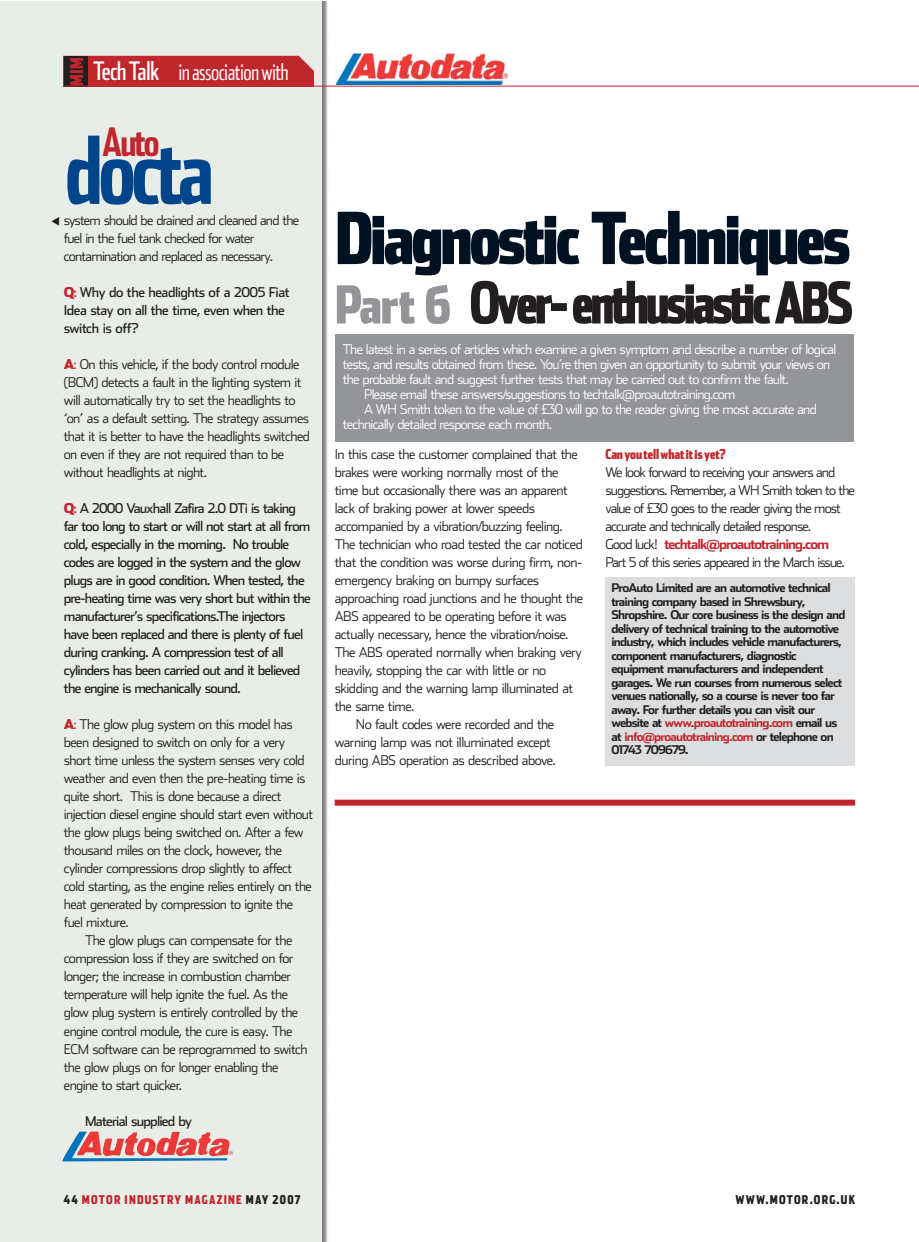
<style>
.page{position:relative;width:919px;height:1242px;background:#fff}
.page>*{position:absolute;margin:0;border:0;box-sizing:border-box;transform-origin:0 0}
.t1{font:700 91.95px "Stainless Comp";letter-spacing:-.045em;color:#00448b}
.t2{font:900 71.1px "Stainless Comp";letter-spacing:-.04em;color:#001221}
.t3{font:700 55.2px "Stainless Comp";letter-spacing:-.04em;color:#231f20}
.t4{font:700 38.85px "Stainless Comp";color:#c0272d}
.t5{font:300 22.95px "Stainless Comp";letter-spacing:-.025em;color:#fff}
.t6{font:900 17.55px "Stainless Comp";color:#c0272d}
.t7{font:300 13.5px/18px "Stainless";letter-spacing:-.04em;color:#231f20}
.t8{font:13.5px/18px "Stainless";letter-spacing:-.055em;color:#231f20}
.t9{font:300 13.5px "Stainless";letter-spacing:-.055em;color:#fff}
.t10{font:300 13.5px/18px "Stainless";letter-spacing:-.065em;color:#231f20}
.t11{font:13.5px/18px "Stainless";letter-spacing:-.035em;color:#231f20}
.t12{font:900 13.5px "Stainless Comp";letter-spacing:-.01em;color:#c0272d}
.t13{font:700 12px/13.5px "Stainless";letter-spacing:-.065em;color:#231f20}
.t14{font:900 12px "Stainless Comp";letter-spacing:.105em;color:#c0272d}
.t15{font:900 12px "Stainless Comp";letter-spacing:.105em;color:#231f20}
.s1{font-weight:400;font-size:25.5px}
.s2{font-weight:900;color:#c0272d}
.s3{color:#c0272d}
.s4{font-weight:900;font-size:51.9px;color:#939598}
.s5{font-weight:700;color:#c0272d}
.s6{color:#231f20}
</style>
<div class="page">
<img style="left:321px;top:1px;width:20px;height:1240px">
<div style="left:0;top:1px;width:321px;height:1240px;background:#e9ede8"></div>
<svg style="left:336px;top:45px;width:172px;height:44px"></svg>
<img style="left:336px;top:54px;width:172px;height:30px">
<img style="left:62px;top:1131px;width:171px;height:30px">
<div style="left:87px;top:56px;width:227px;height:30px;background:#c0272d"></div>
<div style="left:64px;top:56px;width:23px;height:30px;background:#231f20"></div>
<div style="left:605px;top:577px;width:250px;height:188px;background:#dcddde"></div>
<hr style="left:64px;top:86px;width:854px;height:1px;background:#c0272d">
<div style="left:334px;top:799px;width:521px;height:6px;background:#c0272d"></div>
<div style="left:335px;top:334px;width:519px;height:107px;background:#939598"></div>
<p class="t6" style="left:68px;top:86px;width:30px;rotate:-90deg">MIM</p>
<h3 class="t5" style="left:93px;top:64px;width:197px"><span class="s1">Tech Talk</span> in association with</h3>
<h3 class="t4" style="left:102px;top:123px;width:59px">Auto</h3>
<h1 class="t1" style="left:65px;top:127px;width:151px">docta</h1>
<p class="t7" style="left:64px;top:212px;width:237px">system should be drained and cleaned and the fuel in the fuel tank checked for water contamination and replaced as necessary.</p>
<p class="t11" style="left:64px;top:284px;width:227px"><span class="s2">Q</span><span class="s3">:</span> Why do the headlights of a 2005 Fiat<br>Idea stay on all the time, even when the switch is off?</p>
<p class="t7" style="left:64px;top:356px;width:248px"><span class="s2">A</span><span class="s3">:</span> On this vehicle, if the body control module (BCM) detects a fault in the lighting system it will automatically try to set the headlights to ‘on’ as a default setting. The strategy assumes that it is better to have the headlights switched on even if they are not required than to be without headlights at night.</p>
<p class="t8" style="left:64px;top:500px;width:248px"><span class="s2">Q</span><span class="s3">:</span> A 2000 Vauxhall Zafira 2.0 DTi is taking far too long to start or will not start at all from cold, especially in the morning. No trouble codes are logged in the system and the glow plugs are in good condition. When tested, the pre-heating time was very short but within the manufacturer’s specifications.The injectors have been replaced and there is plenty of fuel during cranking. A compression test of all cylinders has been carried out and it believed the engine is mechanically sound.</p>
<p class="t7" style="left:64px;top:716px;width:230px"><span class="s2">A</span><span class="s3">:</span> The glow plug system on this model has</p>
<p class="t7" style="left:64px;top:734px;width:223px">been designed to switch on only for a very</p>
<p class="t7" style="left:64px;top:752px;width:242px">short time unless the system senses very cold</p>
<p class="t7" style="left:64px;top:770px;width:243px">weather and even then the pre-heating time is</p>
<p class="t7" style="left:64px;top:788px;width:219px">quite short. This is done because a direct</p>
<p class="t7" style="left:64px;top:806px;width:251px">injection diesel engine should start even without</p>
<p class="t7" style="left:64px;top:824px;width:241px">the glow plugs being switched on. After a few</p>
<p class="t7" style="left:64px;top:842px;width:220px">thousand miles on the clock, however, the</p>
<p class="t7" style="left:64px;top:860px;width:230px">cylinder compressions drop slightly to affect</p>
<p class="t7" style="left:64px;top:878px;width:250px">cold starting, as the engine relies entirely on the</p>
<p class="t7" style="left:64px;top:896px;width:231px">heat generated by compression to ignite the</p>
<p class="t7" style="left:64px;top:914px;width:66px">fuel mixture.</p>
<p class="t7" style="left:85px;top:932px;width:209px">The glow plugs can compensate for the</p>
<p class="t7" style="left:64px;top:950px;width:231px">compression loss if they are switched on for</p>
<p class="t7" style="left:64px;top:968px;width:229px">longer; the increase in combustion chamber</p>
<p class="t7" style="left:64px;top:986px;width:226px">temperature will help ignite the fuel. As the</p>
<p class="t7" style="left:64px;top:1004px;width:236px">glow plug system is entirely controlled by the</p>
<p class="t7" style="left:64px;top:1022px;width:230px">engine control module, the cure is easy. The</p>
<p class="t7" style="left:64px;top:1040px;width:245px">ECM software can be reprogrammed to switch</p>
<p class="t7" style="left:64px;top:1058px;width:216px">the glow plugs on for longer enabling the</p>
<p class="t7" style="left:64px;top:1076px;width:120px">engine to start quicker.</p>
<p class="t8" style="left:85px;top:1112px;width:108px">Material supplied by</p>
<h2 class="t2" style="left:334px;top:205px;width:517px">Diagnostic Techniques</h2>
<h3 class="t3" style="left:334px;top:277px;width:519px"><span class="s4">Part 6</span> Over- enthusiastic ABS</h3>
<p class="t9" style="left:343px;top:343px;width:495px">The latest in a series of articles which examine a given symptom and describe a number of logical</p>
<p class="t9" style="left:343px;top:358px;width:489px">tests, and results obtained from these. You’re then given an opportunity to submit your views on</p>
<p class="t9" style="left:343px;top:373px;width:447px">the probable fault and suggest further tests that may be carried out to confirm the fault.</p>
<p class="t9" style="left:364px;top:388px;width:372px">Please email these answers/suggestions to techtalk@proautotraining.com</p>
<p class="t9" style="left:364px;top:403px;width:454px">A WH Smith token to the value of £30 will go to the reader giving the most accurate and</p>
<p class="t9" style="left:343px;top:418px;width:211px">technically detailed response each month.</p>
<p class="t7" style="left:334px;top:446px;width:245px">In this case the customer complained that the</p>
<p class="t7" style="left:334px;top:464px;width:225px">brakes were working normally most of the</p>
<p class="t7" style="left:334px;top:482px;width:235px">time but occasionally there was an apparent</p>
<p class="t7" style="left:334px;top:500px;width:202px">lack of braking power at lower speeds</p>
<p class="t7" style="left:334px;top:518px;width:230px">accompanied by a vibration/buzzing feeling.</p>
<p class="t7" style="left:334px;top:536px;width:250px">The technician who road tested the car noticed</p>
<p class="t7" style="left:334px;top:554px;width:249px">that the condition was worse during firm, non-</p>
<p class="t7" style="left:334px;top:572px;width:206px">emergency braking on bumpy surfaces</p>
<p class="t7" style="left:334px;top:590px;width:250px">approaching road junctions and he thought the</p>
<p class="t7" style="left:334px;top:608px;width:234px">ABS appeared to be operating before it was</p>
<p class="t7" style="left:334px;top:626px;width:235px">actually necessary, hence the vibration/noise.</p>
<p class="t7" style="left:334px;top:644px;width:249px">The ABS operated normally when braking very</p>
<p class="t7" style="left:334px;top:662px;width:213px">heavily, stopping the car with little or no</p>
<p class="t7" style="left:334px;top:680px;width:240px">skidding and the warning lamp illuminated at</p>
<p class="t7" style="left:334px;top:698px;width:81px">the same time.</p>
<p class="t7" style="left:356px;top:716px;width:200px">No fault codes were recorded and the</p>
<p class="t7" style="left:334px;top:734px;width:218px">warning lamp was not illuminated except</p>
<p class="t7" style="left:334px;top:752px;width:222px">during ABS operation as described above.</p>
<p class="t12" style="left:605px;top:448px;width:122px">Can you tell what it is yet?</p>
<p class="t10" style="left:605px;top:464px;width:251px">We look forward to receiving your answers and suggestions. Remember, a WH Smith token to the value of £30 goes to the reader giving the most accurate and technically detailed response.<br>Good luck! <span class="s5">techtalk@proautotraining.com<br></span>Part 5 of this series appeared in the March issue.</p>
<p class="t13" style="left:611px;top:582px;width:235px">ProAuto Limited are an automotive technical training company based in Shrewsbury, Shropshire. Our core business is the design and delivery of technical training to the automotive industry, which includes vehicle manufacturers, component manufacturers, diagnostic equipment manufacturers and independent garages. We run courses from numerous select venues nationally, so a course is never too far away. For further details you can visit our website at <span class="s3">www.proautotraining.com</span> email us at <span class="s3">info@proautotraining.com</span> or telephone on 01743 709679.</p>
<p class="t14" style="left:64px;top:1193px;width:238px"><span class="s6">44</span> MOTOR INDUSTRY MAGAZINE <span class="s6">MAY 2007</span></p>
<p class="t15" style="left:735px;top:1193px;width:121px">WWW.MOTOR.ORG.UK</p>
</div>
